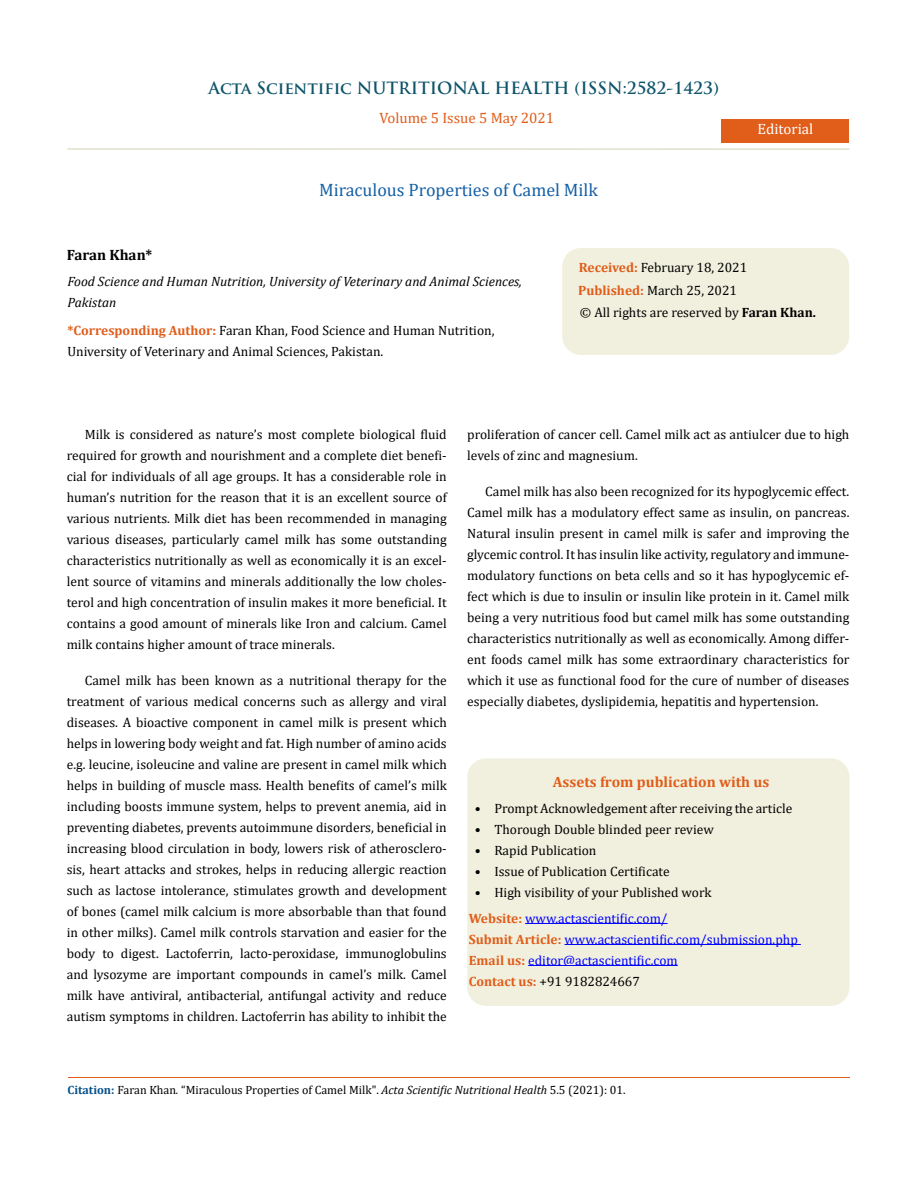
<style>
.page{position:relative;width:917px;height:1188px;background:#fff}
.page>*{position:absolute;margin:0;border:0;box-sizing:border-box;transform-origin:0 0}
.t1{font:18px "Cambria";color:#1560a6}
.t2{font:700 16.5px "Trajan Pro";color:#0e546a}
.t3{font:700 15px "Cambria";color:#e05d1a}
.t4{font:15px "Cambria";color:#e05d1a}
.t5{font:700 15px "Cambria";color:#000}
.t6{font:15px "Cambria";color:#fff}
.t7{font:13.5px/21px "Cambria";color:#000}
.t8{font:13.5px/21px "Cambria";color:#00f}
.t9{font:italic 13.5px/21px "Cambria";color:#000}
.t10{font:12px "Cambria";color:#000}
.s1{font-weight:700;color:#e05d1a}
.s2{font-weight:700}
.s3{color:#000}
.s4{font-weight:700;color:#035089}
.s5{font-style:italic}
</style>
<div class="page">
<div style="left:721px;top:119px;width:128px;height:23px;background:#e05d1a"></div>
<div style="left:563px;top:249px;width:285px;height:105px;background:#f1f0de;border-radius:18px"></div>
<div style="left:562px;top:248px;width:287px;height:107px;border:2px solid #f1f0de;border-radius:18px"></div>
<div style="left:468px;top:759px;width:380px;height:246px;background:#f1f0de;border-radius:18px"></div>
<div style="left:467px;top:758px;width:382px;height:248px;border:2px solid #f1f0de;border-radius:18px"></div>
<hr style="left:525px;top:923px;width:142px;height:1px;background:#00f">
<hr style="left:564px;top:944px;width:236px;height:1px;background:#00f">
<hr style="left:528px;top:965px;width:149px;height:1px;background:#00f">
<hr style="left:68px;top:1078px;width:781px;height:1px;background:#e05d1a">
<hr style="left:67px;top:148px;width:782px;height:2px;background:#e0dfcd">
<p class="t2" style="left:208px;top:77px;width:512px">Acta Scientific NUTRITIONAL HEALTH (ISSN:2582-1423)</p>
<p class="t4" style="left:379px;top:109px;width:176px">Volume 5 Issue 5 May 2021</p>
<h1 class="t1" style="left:319px;top:180px;width:280px">Miraculous Properties of Camel Milk</h1>
<p class="t6" style="left:757px;top:120px;width:57px">Editorial</p>
<p class="t5" style="left:67px;top:245px;width:87px">Faran Khan*</p>
<p class="t9" style="left:67px;top:270px;width:456px">Food Science and Human Nutrition, University of Veterinary and Animal Sciences,<br>Pakistan</p>
<p class="t7" style="left:67px;top:319px;width:428px"><span class="s1">*Corresponding Author:</span> Faran Khan, Food Science and Human Nutrition,<br>University of Veterinary and Animal Sciences, Pakistan.</p>
<p class="t7" style="left:578px;top:256px;width:171px;line-height:23px"><span class="s1">Received:</span> February 18, 2021<br><span class="s1">Published:</span> March 25, 2021</p>
<p class="t7" style="left:580px;top:301px;width:238px">© All rights are reserved by <span class="s2">Faran Khan.</span></p>
<p class="t7" style="left:67px;top:424px;width:381px;text-align:justify;text-indent:18px">Milk is considered as nature’s most complete biological fluid required for growth and nourishment and a complete diet benefi&shy;cial for individuals of all age groups. It has a considerable role in human’s nutrition for the reason that it is an excellent source of various nutrients. Milk diet has been recommended in managing various diseases, particularly camel milk has some outstanding characteristics nutritionally as well as economically it is an excel&shy;lent source of vitamins and minerals additionally the low choles&shy;terol and high concentration of insulin makes it more beneficial. It contains a good amount of minerals like Iron and calcium. Camel milk contains higher amount of trace minerals.</p>
<p class="t7" style="left:67px;top:670px;width:381px;text-align:justify;text-indent:18px">Camel milk has been known as a nutritional therapy for the treatment of various medical concerns such as allergy and viral diseases. A bioactive component in camel milk is present which helps in lowering body weight and fat. High number of amino acids e.g. leucine, isoleucine and valine are present in camel milk which helps in building of muscle mass. Health benefits of camel’s milk including boosts immune system, helps to prevent anemia, aid in preventing diabetes, prevents autoimmune disorders, beneficial in increasing blood circulation in body, lowers risk of atherosclero&shy;sis, heart attacks and strokes, helps in reducing allergic reaction such as lactose intolerance, stimulates growth and development of bones (camel milk calcium is more absorbable than that found in other milks). Camel milk controls starvation and easier for the body to digest. Lactoferrin, lacto-peroxidase, immunoglobulins and lysozyme are important compounds in camel’s milk. Camel milk have antiviral, antibacterial, antifungal activity and reduce autism symptoms in children. Lactoferrin has ability to inhibit the</p>
<p class="t7" style="left:467px;top:424px;width:383px">proliferation of cancer cell. Camel milk act as antiulcer due to high levels of zinc and magnesium.</p>
<p class="t7" style="left:467px;top:481px;width:384px;text-align:justify;text-indent:18px">Camel milk has also been recognized for its hypoglycemic effect.<br>Camel milk has a modulatory effect same as insulin, on pancreas.<br>Natural insulin present in camel milk is safer and improving the glycemic control. It has insulin like activity, regulatory and immune&shy;modulatory functions on beta cells and so it has hypoglycemic ef&shy;fect which is due to insulin or insulin like protein in it. Camel milk being a very nutritious food but camel milk has some outstanding characteristics nutritionally as well as economically. Among differ&shy;ent foods camel milk has some extraordinary characteristics for which it use as functional food for the cure of number of diseases especially diabetes, dyslipidemia, hepatitis and hypertension.</p>
<p class="t3" style="left:553px;top:772px;width:218px">Assets from publication with us</p>
<p class="t7" style="left:475px;top:798px;width:319px">• Prompt Acknowledgement after receiving the article</p>
<p class="t7" style="left:475px;top:819px;width:240px">• Thorough Double blinded peer review</p>
<p class="t7" style="left:475px;top:840px;width:123px">• Rapid Publication</p>
<p class="t7" style="left:475px;top:861px;width:196px">• Issue of Publication Certificate</p>
<p class="t7" style="left:475px;top:882px;width:238px">• High visibility of your Published work</p>
<p class="t8" style="left:468px;top:907px;width:330px"><span class="s1">Website:</span> www.actascientific.com/<br><span class="s1">Submit Article:</span> www.actascientific.com/submission.php <span class="s1">Email us:</span> editor@actascientific.com<br><span class="s1">Contact us:</span> <span class="s3">+91 9182824667</span></p>
<p class="t10" style="left:68px;top:1083px;width:559px"><span class="s4">Citation:</span> Faran Khan<span class="s5">.</span> “Miraculous Properties of Camel Milk". <span class="s5">Acta Scientific Nutritional Health</span> 5.5 (2021): 01.</p>
</div>
